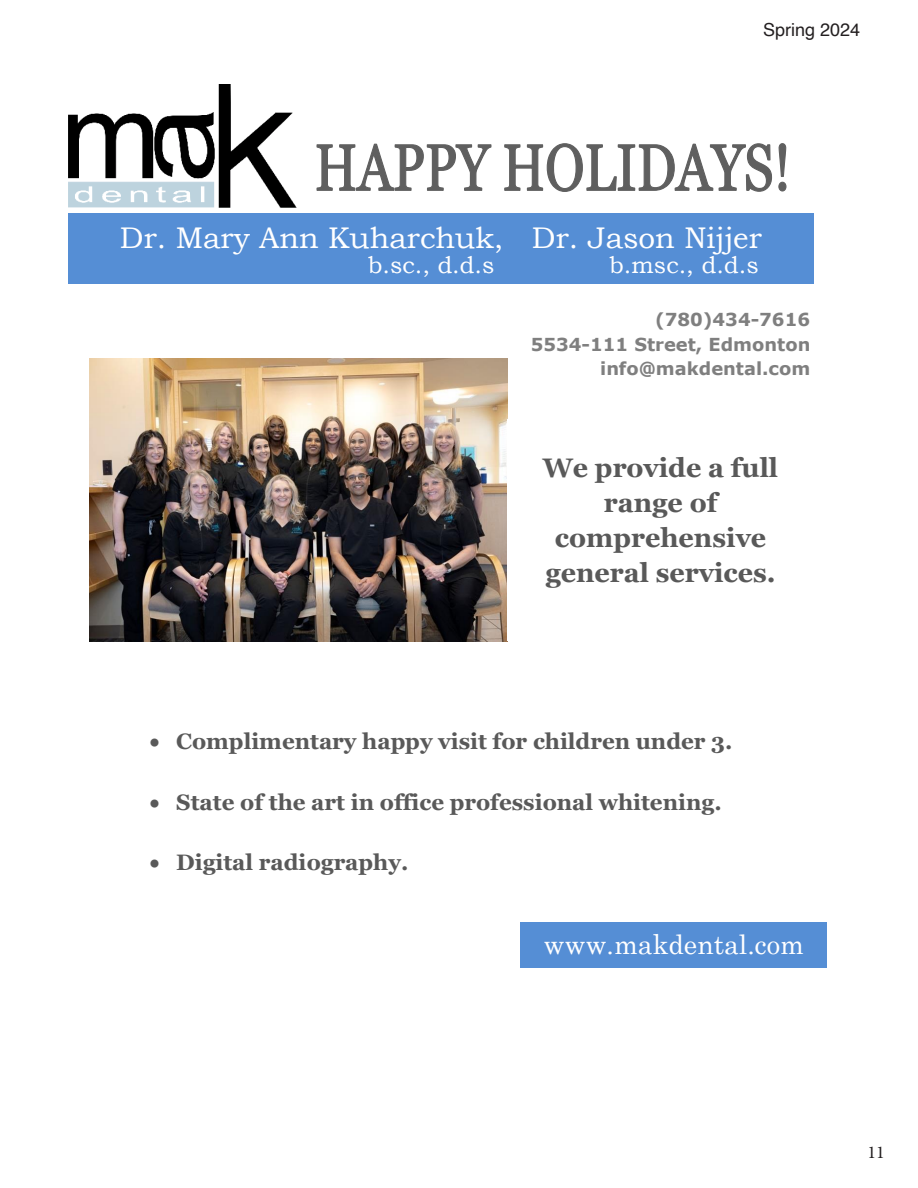
<style>
.page{position:relative;width:918px;height:1188px;background:#fff}
.page>*{position:absolute;margin:0;border:0;box-sizing:border-box;transform-origin:0 0}
.t1{font:29.85px "Bookman Old Style";color:#fff}
.t2{font:700 26.85px/35.1px "Georgia";color:#595959;text-align:center}
.t3{font:26.85px "Century";color:#fff}
.t4{font:23.7px "Bookman Old Style";color:#fff}
.t5{font:700 22.35px "Georgia";color:#595959}
.t6{font:18px "Helvetica";color:#231f20}
.t7{font:18px "Minion Pro";color:#231f20}
.t8{font:700 17.85px/24.9px "Verdana";color:#7f7f7f;text-align:right}
</style>
<div class="page">
<img style="left:90px;top:359px;width:418px;height:282px">
<div style="left:68px;top:214px;width:746px;height:70px;background:#558ed5"></div>
<div style="left:521px;top:922px;width:306px;height:45px;background:#558ed5"></div>
<svg style="left:316px;top:143px;width:176px;height:48px"></svg>
<svg style="left:504px;top:143px;width:283px;height:49px"></svg>
<img style="left:68px;top:85px;width:228px;height:122px">
<p class="t6" style="left:763px;top:16px;width:99px">Spring 2024</p>
<p class="t1" style="left:120px;top:218px;width:644px">Dr. Mary Ann Kuharchuk, Dr. Jason Nijjer</p>
<p class="t4" style="left:368px;top:250px;width:128px">b.sc., d.d.s</p>
<p class="t4" style="left:609px;top:250px;width:151px">b.msc., d.d.s</p>
<p class="t8" style="left:531px;top:306px;width:281px">(780)434-7616<br>5534-111 Street, Edmonton info@makdental.com</p>
<p class="t2" style="left:543px;top:450px;width:237px">We provide a full range of comprehensive general services.</p>
<p class="t5" style="left:149px;top:727px;width:585px">• Complimentary happy visit for children under 3.</p>
<p class="t5" style="left:149px;top:788px;width:574px">• State of the art in office professional whitening.</p>
<p class="t5" style="left:149px;top:848px;width:260px">• Digital radiography.</p>
<p class="t3" style="left:544px;top:922px;width:262px">www.makdental.com</p>
<p class="t7" style="left:868px;top:1140px;width:19px">11</p>
</div>
